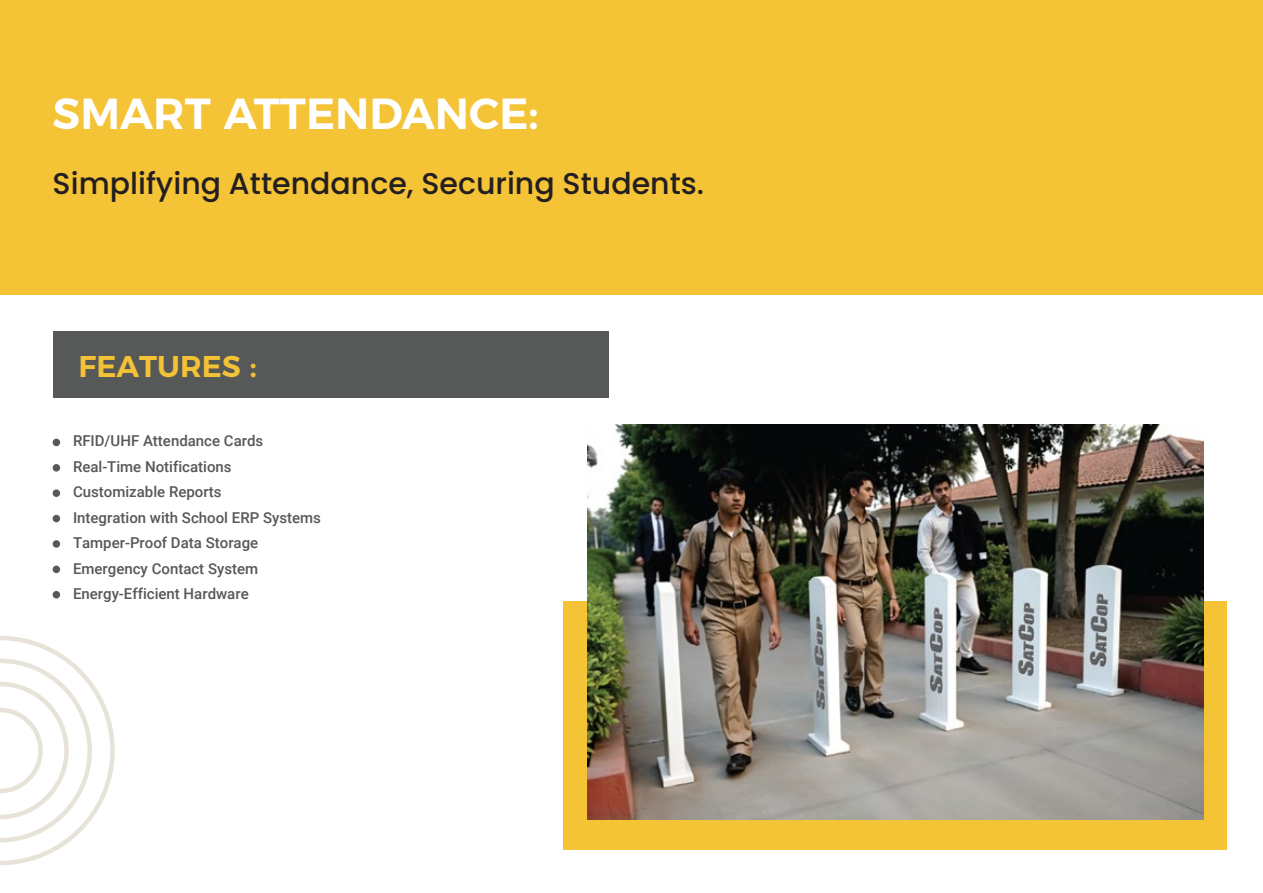
<style>
.page{position:relative;width:1263px;height:893px;background:#fff}
.page>*{position:absolute;margin:0;border:0;box-sizing:border-box;transform-origin:0 0}
.t1{font:600 43.5px "Montserrat";color:#fff}
.t2{font:500 30px "Poppins";color:#231f20}
.t3{font:600 30px "Montserrat";color:#f4c235}
.t4{font:500 15px/25.5px "Roboto";color:#575858}
</style>
<div class="page">
<div style="left:563px;top:601px;width:664px;height:248px;background:#f4c336"></div>
<div style="left:0;top:0;width:1263px;height:294px;background:#f4c336"></div>
<div style="left:53px;top:331px;width:556px;height:67px;background:#575958"></div>
<div style="left:53px;top:439px;width:7px;height:7px;background:#575958;border-radius:50%"></div>
<div style="left:53px;top:464px;width:7px;height:8px;background:#575958;border-radius:50%"></div>
<div style="left:53px;top:489px;width:7px;height:8px;background:#575958;border-radius:50%"></div>
<div style="left:53px;top:515px;width:7px;height:7px;background:#575958;border-radius:50%"></div>
<div style="left:53px;top:540px;width:7px;height:8px;background:#575958;border-radius:50%"></div>
<div style="left:53px;top:566px;width:7px;height:7px;background:#575958;border-radius:50%"></div>
<div style="left:53px;top:591px;width:7px;height:7px;background:#575958;border-radius:50%"></div>
<svg style="left:0;top:636px;width:115px;height:229px"></svg>
<img style="left:587px;top:424px;width:616px;height:396px">
<h1 class="t1" style="left:53px;top:78px;width:488px">SMART ATTENDANCE:</h1>
<h2 class="t2" style="left:53px;top:166px;width:653px">Simplifying Attendance, Securing Students.</h2>
<h2 class="t3" style="left:79px;top:342px;width:180px">FEATURES :</h2>
<p class="t4" style="left:73px;top:428px;width:249px">RFID/UHF Attendance Cards<br>Real-Time Notifications<br>Customizable Reports<br>Integration with School ERP Systems<br>Tamper-Proof Data Storage<br>Emergency Contact System<br>Energy-Efficient Hardware</p>
</div>
